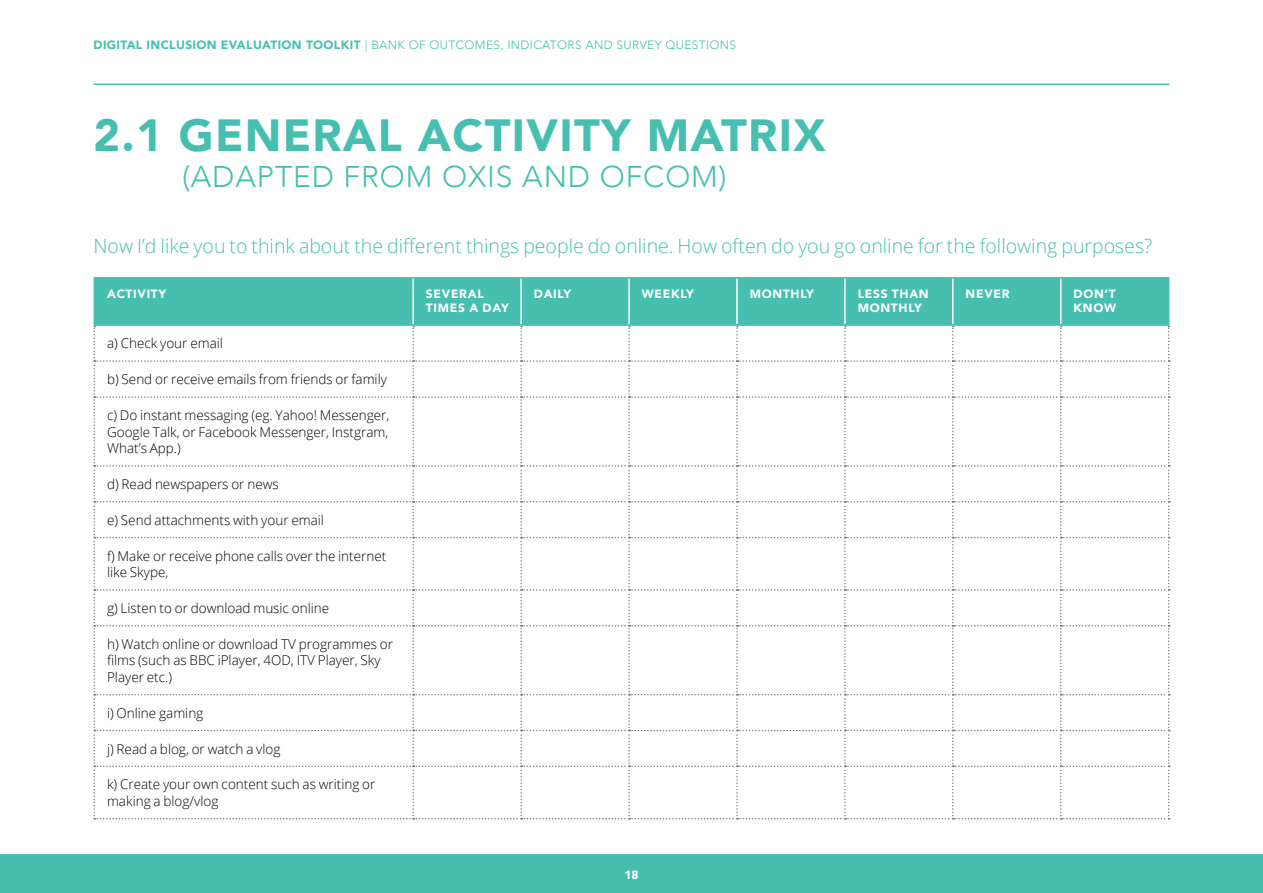
<style>
.page{position:relative;width:1263px;height:893px;background:#fff}
.page>*{position:absolute;margin:0;border:0;box-sizing:border-box;transform-origin:0 0}
.Title_-_Smaller{font:900 45px "Avenir";letter-spacing:.03em;color:#46bfb1}
.Title_-_Smaller-2{font:300 30px "Avenir";letter-spacing:.03em;color:#46bfb1}
.t1{font:300 19.5px "Open Sans";color:#46bfb1}
.Body_copy_-_OpenSans{font:300 13.5px/16.5px "Open Sans";color:#000}
.t2{font:300 12px "Avenir";letter-spacing:.03em;color:#46bfb1}
.Body_copy_-_OpenSans-2{font:900 12px/13.5px "Avenir";letter-spacing:.06em;color:#fff}
.s1{font-weight:900}
</style>
<div class="page">
<div style="left:0;top:855px;width:1263px;height:38px;background:#46bfb1"></div>
<hr style="left:94px;top:84px;width:1075px;height:1px;background:#46bfb1">
<div style="left:95px;top:279px;width:1073px;height:45px;background:#46bfb1"></div>
<svg style="left:94px;top:326px;width:1076px;height:493px"></svg>
<hr style="left:412px;top:279px;width:2px;height:45px;background:#fff">
<hr style="left:520px;top:279px;width:2px;height:45px;background:#fff">
<hr style="left:628px;top:279px;width:2px;height:45px;background:#fff">
<hr style="left:736px;top:279px;width:2px;height:45px;background:#fff">
<hr style="left:844px;top:279px;width:2px;height:45px;background:#fff">
<hr style="left:952px;top:279px;width:1px;height:45px;background:#fff">
<hr style="left:1060px;top:279px;width:1px;height:45px;background:#fff">
<hr style="left:413px;top:277px;width:108px;height:2px;background:#46bfb1">
<hr style="left:521px;top:277px;width:108px;height:2px;background:#46bfb1">
<hr style="left:629px;top:277px;width:108px;height:2px;background:#46bfb1">
<hr style="left:737px;top:277px;width:108px;height:2px;background:#46bfb1">
<hr style="left:845px;top:277px;width:108px;height:2px;background:#46bfb1">
<hr style="left:953px;top:277px;width:108px;height:2px;background:#46bfb1">
<hr style="left:1061px;top:277px;width:108px;height:2px;background:#46bfb1">
<hr style="left:1168px;top:279px;width:1px;height:45px;background:#46bfb1">
<hr style="left:413px;top:324px;width:108px;height:2px;background:#46bfb1">
<hr style="left:521px;top:324px;width:108px;height:2px;background:#46bfb1">
<hr style="left:629px;top:324px;width:108px;height:2px;background:#46bfb1">
<hr style="left:737px;top:324px;width:108px;height:2px;background:#46bfb1">
<hr style="left:845px;top:324px;width:108px;height:2px;background:#46bfb1">
<hr style="left:953px;top:324px;width:108px;height:2px;background:#46bfb1">
<hr style="left:1061px;top:324px;width:108px;height:2px;background:#46bfb1">
<hr style="left:94px;top:277px;width:319px;height:2px;background:#46bfb1">
<hr style="left:94px;top:279px;width:1px;height:45px;background:#46bfb1">
<hr style="left:94px;top:324px;width:319px;height:2px;background:#46bfb1">
<p class="t2" style="left:94px;top:37px;width:644px"><span class="s1">DIGITAL INCLUSION EVALUATION TOOLKIT</span> | BANK OF OUTCOMES, INDICATORS AND SURVEY QUESTIONS</p>
<h1 class="Title_-_Smaller" style="left:93px;top:97px;width:734px">2.1 GENERAL ACTIVITY MATRIX</h1>
<h1 class="Title_-_Smaller-2" style="left:182px;top:159px;width:546px">(ADAPTED FROM OXIS AND OFCOM)</h1>
<p class="t1" style="left:94px;top:233px;width:1060px">Now I’d like you to think about the different things people do online. How often do you go online for the following purposes?</p>
<p class="Body_copy_-_OpenSans-2" style="left:107px;top:287px;width:61px">ACTIVITY</p>
<p class="Body_copy_-_OpenSans-2" style="left:426px;top:287px;width:84px">SEVERAL<br>TIMES A DAY</p>
<p class="Body_copy_-_OpenSans-2" style="left:534px;top:287px;width:39px">DAILY</p>
<p class="Body_copy_-_OpenSans-2" style="left:642px;top:287px;width:54px">WEEKLY</p>
<p class="Body_copy_-_OpenSans-2" style="left:750px;top:287px;width:66px">MONTHLY</p>
<p class="Body_copy_-_OpenSans-2" style="left:858px;top:287px;width:73px">LESS THAN<br>MONTHLY</p>
<p class="Body_copy_-_OpenSans-2" style="left:965px;top:287px;width:46px">NEVER</p>
<p class="Body_copy_-_OpenSans-2" style="left:1073px;top:287px;width:44px">DON’T<br>KNOW</p>
<p class="Body_copy_-_OpenSans" style="left:107px;top:335px;width:117px">a) Check your email</p>
<p class="Body_copy_-_OpenSans" style="left:107px;top:371px;width:281px">b) Send or receive emails from friends or family</p>
<p class="Body_copy_-_OpenSans" style="left:107px;top:407px;width:284px;text-align:justify">c) Do instant messaging (eg. Yahoo! Messenger, Google Talk, or Facebook Messenger, Instgram, What’s App.)</p>
<p class="Body_copy_-_OpenSans" style="left:107px;top:475px;width:173px">d) Read newspapers or news</p>
<p class="Body_copy_-_OpenSans" style="left:107px;top:511px;width:218px">e) Send attachments with your email</p>
<p class="Body_copy_-_OpenSans" style="left:107px;top:547px;width:281px">f) Make or receive phone calls over the internet like Skype,</p>
<p class="Body_copy_-_OpenSans" style="left:107px;top:599px;width:224px">g) Listen to or download music online</p>
<p class="Body_copy_-_OpenSans" style="left:107px;top:635px;width:287px">h) Watch online or download TV programmes or films (such as BBC iPlayer, 4OD, ITV Player, Sky<br>Player etc.)</p>
<p class="Body_copy_-_OpenSans" style="left:107px;top:704px;width:98px">i) Online gaming</p>
<p class="Body_copy_-_OpenSans" style="left:107px;top:740px;width:175px">j) Read a blog, or watch a vlog</p>
<p class="Body_copy_-_OpenSans" style="left:107px;top:776px;width:270px">k) Create your own content such as writing or making a blog/vlog</p>
<p class="Body_copy_-_OpenSans-2" style="left:624px;top:867px;width:16px">18</p>
</div>
